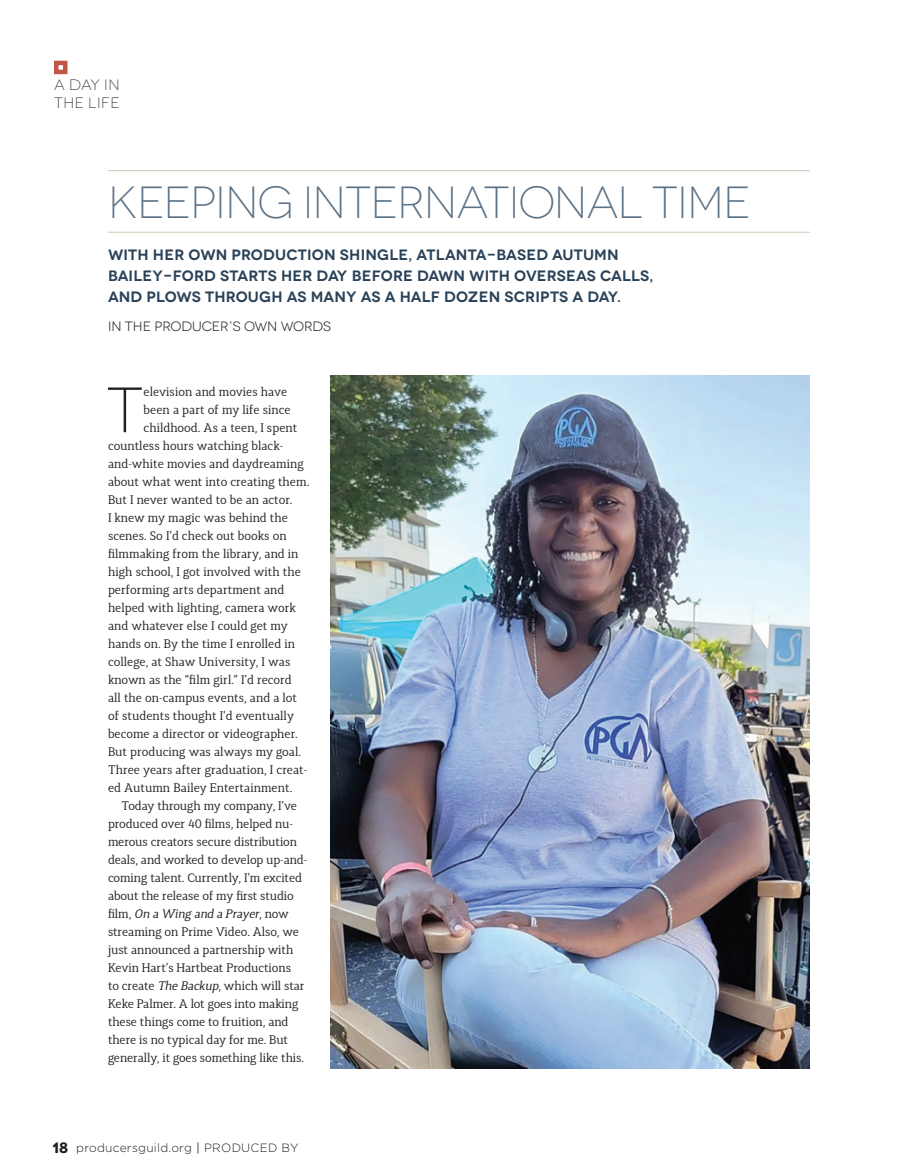
<style>
.page{position:relative;width:918px;height:1175px;background:#fff}
.page>*{position:absolute;margin:0;border:0;box-sizing:border-box;transform-origin:0 0}
.PGA_FOB_DropCap{font:300 63.75px "Novecentowide";color:#231f20}
.PGA_FOB_HEAD{font:300 45px "Novecentowide";letter-spacing:-.02em;color:#5c7286}
.PGA_FOB_Deck{font:600 15px/21px "Novecentowide";letter-spacing:.01em;color:#2a4258}
.t1{font:300 15px/18px "Novecentowide";letter-spacing:.04em;color:#231f20}
.PGA_ByLine{font:13.5px "Novecentowide";color:#231f20}
.PGA_FOB_DropCap-2{font:12.3px "Synerga Pro";color:#231f20}
.PGA_BodyCopy_Indent{font:12.3px/18px "Synerga Pro";letter-spacing:-.01em;color:#231f20}
.t2{font:300 12px "Gotham";letter-spacing:.02em;color:#231f20}
.s1{font-style:italic}
.s2{font-family:"Novecentowide";font-weight:700;font-size:15px}
.s3{font-weight:500;color:#5c7286}
</style>
<div class="page">
<hr style="left:108px;top:170px;width:702px;height:1px;background:#cdcab3">
<hr style="left:108px;top:232px;width:702px;height:1px;background:#cdcab3">
<img style="left:330px;top:375px;width:480px;height:693px">
<div style="left:54px;top:61px;width:14px;height:13px;border:4px solid #c15645"></div>
<p class="t1" style="left:54px;top:76px;width:67px">A DAY IN<br>THE LIFE</p>
<p class="PGA_FOB_HEAD" style="left:108px;top:177px;width:644px">KEEPING INTERNATIONAL TIME</p>
<p class="PGA_FOB_Deck" style="left:108px;top:245px;width:547px">WITH HER OWN PRODUCTION SHINGLE, ATLANTA-BASED AUTUMN<br>BAILEY-FORD STARTS HER DAY BEFORE DAWN WITH OVERSEAS CALLS,<br>AND PLOWS THROUGH AS MANY AS A HALF DOZEN SCRIPTS A DAY.</p>
<p class="PGA_ByLine" style="left:108px;top:318px;width:225px">IN THE PRODUCER’S OWN WORDS</p>
<p class="PGA_FOB_DropCap" style="left:106px;top:374px;width:39px">T</p>
<p class="PGA_FOB_DropCap-2" style="left:144px;top:384px;width:145px">elevision and movies have</p>
<p class="PGA_FOB_DropCap-2" style="left:144px;top:402px;width:149px">been a part of my life since</p>
<p class="PGA_FOB_DropCap-2" style="left:144px;top:420px;width:155px">childhood. As a teen, I spent</p>
<p class="PGA_FOB_DropCap-2" style="left:108px;top:438px;width:177px">countless hours watching black-</p>
<p class="PGA_FOB_DropCap-2" style="left:108px;top:456px;width:198px">and-white movies and daydreaming</p>
<p class="PGA_FOB_DropCap-2" style="left:108px;top:474px;width:203px">about what went into creating them.</p>
<p class="PGA_FOB_DropCap-2" style="left:108px;top:492px;width:186px">But I never wanted to be an actor.</p>
<p class="PGA_FOB_DropCap-2" style="left:108px;top:510px;width:181px">I knew my magic was behind the</p>
<p class="PGA_FOB_DropCap-2" style="left:108px;top:528px;width:180px">scenes. So I’d check out books on</p>
<p class="PGA_FOB_DropCap-2" style="left:108px;top:546px;width:192px">filmmaking from the library, and in</p>
<p class="PGA_FOB_DropCap-2" style="left:108px;top:564px;width:195px">high school, I got involved with the</p>
<p class="PGA_FOB_DropCap-2" style="left:108px;top:582px;width:178px">performing arts department and</p>
<p class="PGA_FOB_DropCap-2" style="left:108px;top:600px;width:189px">helped with lighting, camera work</p>
<p class="PGA_FOB_DropCap-2" style="left:108px;top:618px;width:181px">and whatever else I could get my</p>
<p class="PGA_FOB_DropCap-2" style="left:108px;top:636px;width:189px">hands on. By the time I enrolled in</p>
<p class="PGA_FOB_DropCap-2" style="left:108px;top:654px;width:184px">college, at Shaw University, I was</p>
<p class="PGA_FOB_DropCap-2" style="left:108px;top:672px;width:185px">known as the “film girl.” I’d record</p>
<p class="PGA_FOB_DropCap-2" style="left:108px;top:690px;width:191px">all the on-campus events, and a lot</p>
<p class="PGA_FOB_DropCap-2" style="left:108px;top:708px;width:188px">of students thought I’d eventually</p>
<p class="PGA_FOB_DropCap-2" style="left:108px;top:726px;width:191px">become a director or videographer.</p>
<p class="PGA_FOB_DropCap-2" style="left:108px;top:744px;width:195px">But producing was always my goal.</p>
<p class="PGA_FOB_DropCap-2" style="left:108px;top:762px;width:201px">Three years after graduation, I creat-</p>
<p class="PGA_FOB_DropCap-2" style="left:108px;top:780px;width:186px">ed Autumn Bailey Entertainment.</p>
<p class="PGA_BodyCopy_Indent" style="left:108px;top:797px;width:201px;text-indent:14px">Today through my company, I’ve produced over 40 films, helped nu&shy;merous creators secure distribution deals, and worked to develop up-and&shy;coming talent. Currently, I’m excited about the release of my first studio film, <span class="s1">On a Wing and a Prayer</span>, now streaming on Prime Video. Also, we just announced a partnership with Kevin Hart’s Hartbeat Productions<br>to create <span class="s1">The Backup</span>, which will star Keke Palmer. A lot goes into making these things come to fruition, and there is no typical day for me. But generally, it goes something like this.</p>
<p class="t2" style="left:52px;top:1140px;width:248px"><span class="s2">18</span> producersguild.org <span class="s3">|</span> PRODUCED BY</p>
</div>
